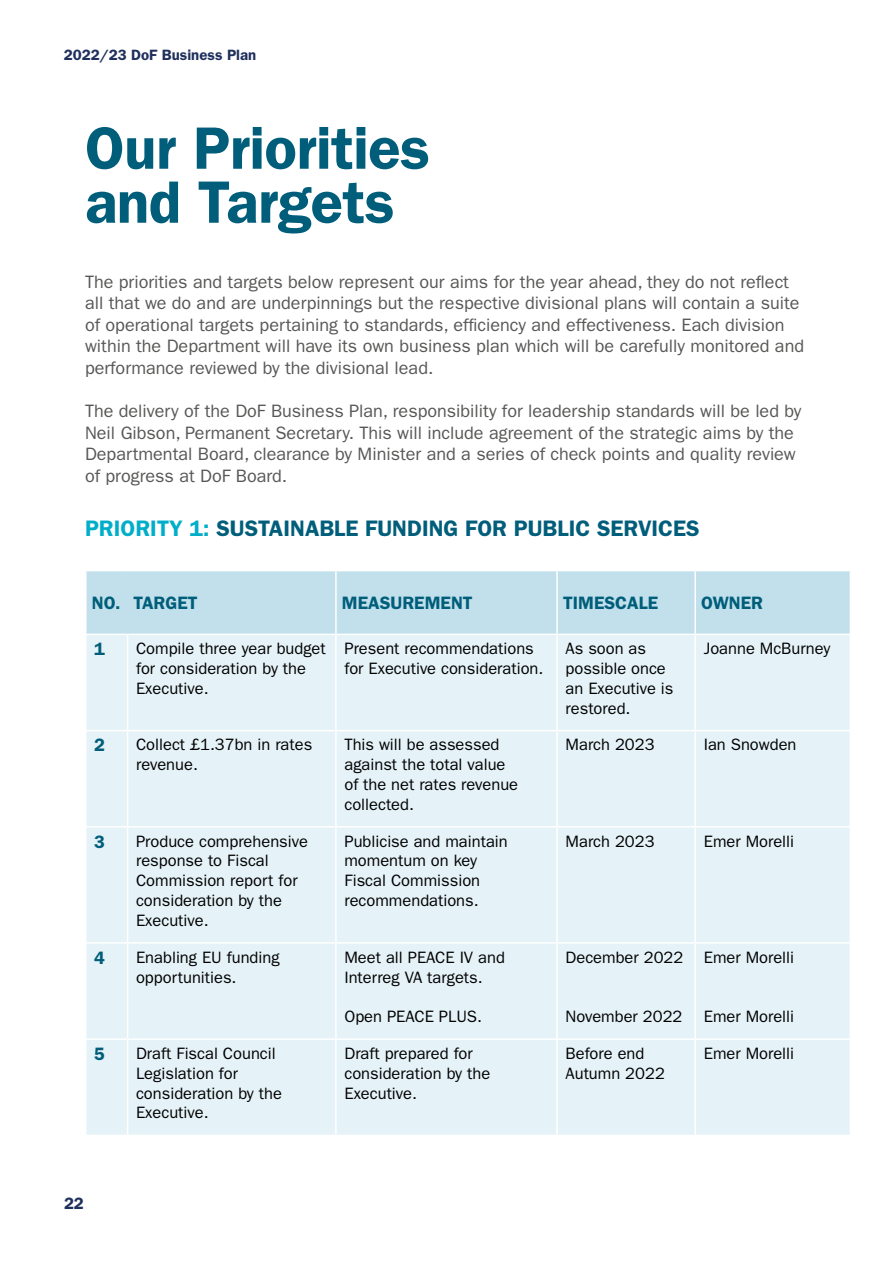
<style>
.page{position:relative;width:893px;height:1263px;background:#fff}
.page>*{position:absolute;margin:0;border:0;box-sizing:border-box;transform-origin:0 0}
.t1{font:600 60px "ITC Franklin Gothic Std";letter-spacing:-.01em;color:#005e7b}
.t2{font:600 22.5px "ITC Franklin Gothic Std";color:#005e7b}
.t3{font:18px/21.6px "ITC Franklin Gothic Std";color:#575756}
.t4{font:600 18px "ITC Franklin Gothic Std";color:#005e7b}
.t5{font:16.5px/19.8px "ITC Franklin Gothic Std";color:#000}
.t6{font:600 16.5px "ITC Franklin Gothic Std";color:#20305d}
.t7{font:600 15px "ITC Franklin Gothic Std";color:#20305d}
.s1{color:#00aeca}
</style>
<div class="page">
<div style="left:87px;top:571px;width:763px;height:63px;background:#c1e0eb"></div>
<div style="left:87px;top:635px;width:763px;height:499px;background:#e5f2f7"></div>
<hr style="left:127px;top:635px;width:1px;height:95px;background:#fff">
<hr style="left:335px;top:635px;width:2px;height:95px;background:#fff">
<hr style="left:556px;top:635px;width:2px;height:95px;background:#fff">
<hr style="left:694px;top:635px;width:2px;height:95px;background:#fff">
<hr style="left:85px;top:730px;width:43px;height:1px;background:#fff">
<hr style="left:128px;top:730px;width:208px;height:1px;background:#fff">
<hr style="left:127px;top:731px;width:1px;height:95px;background:#fff">
<hr style="left:336px;top:730px;width:221px;height:1px;background:#fff">
<hr style="left:335px;top:731px;width:2px;height:95px;background:#fff">
<hr style="left:557px;top:730px;width:138px;height:1px;background:#fff">
<hr style="left:556px;top:731px;width:2px;height:95px;background:#fff">
<hr style="left:695px;top:730px;width:156px;height:1px;background:#fff">
<hr style="left:694px;top:731px;width:2px;height:95px;background:#fff">
<hr style="left:85px;top:826px;width:43px;height:2px;background:#fff">
<hr style="left:128px;top:826px;width:208px;height:2px;background:#fff">
<hr style="left:127px;top:828px;width:1px;height:114px;background:#fff">
<hr style="left:336px;top:826px;width:221px;height:2px;background:#fff">
<hr style="left:335px;top:828px;width:2px;height:114px;background:#fff">
<hr style="left:557px;top:826px;width:138px;height:2px;background:#fff">
<hr style="left:556px;top:828px;width:2px;height:114px;background:#fff">
<hr style="left:695px;top:826px;width:156px;height:2px;background:#fff">
<hr style="left:694px;top:828px;width:2px;height:114px;background:#fff">
<hr style="left:85px;top:942px;width:43px;height:2px;background:#fff">
<hr style="left:128px;top:942px;width:208px;height:2px;background:#fff">
<hr style="left:127px;top:944px;width:1px;height:94px;background:#fff">
<hr style="left:336px;top:942px;width:221px;height:2px;background:#fff">
<hr style="left:335px;top:944px;width:2px;height:94px;background:#fff">
<hr style="left:557px;top:942px;width:138px;height:2px;background:#fff">
<hr style="left:556px;top:944px;width:2px;height:94px;background:#fff">
<hr style="left:695px;top:942px;width:156px;height:2px;background:#fff">
<hr style="left:694px;top:944px;width:2px;height:94px;background:#fff">
<hr style="left:85px;top:1038px;width:43px;height:2px;background:#fff">
<hr style="left:128px;top:1038px;width:208px;height:2px;background:#fff">
<hr style="left:127px;top:1040px;width:1px;height:94px;background:#fff">
<hr style="left:336px;top:1038px;width:221px;height:2px;background:#fff">
<hr style="left:335px;top:1040px;width:2px;height:94px;background:#fff">
<hr style="left:557px;top:1038px;width:138px;height:2px;background:#fff">
<hr style="left:556px;top:1040px;width:2px;height:94px;background:#fff">
<hr style="left:695px;top:1038px;width:156px;height:2px;background:#fff">
<hr style="left:694px;top:1040px;width:2px;height:94px;background:#fff">
<hr style="left:556px;top:571px;width:2px;height:63px;background:#fff">
<hr style="left:694px;top:571px;width:2px;height:63px;background:#fff">
<hr style="left:127px;top:571px;width:1px;height:63px;background:#c1e0eb">
<hr style="left:335px;top:571px;width:2px;height:63px;background:#fff">
<p class="t7" style="left:64px;top:46px;width:194px">2022/23 DoF Business Plan</p>
<p class="t1" style="left:85px;top:113px;width:346px">Our Priorities</p>
<p class="t1" style="left:85px;top:167px;width:311px">and Targets</p>
<p class="t3" style="left:85px;top:271px;width:721px">The priorities and targets below represent our aims for the year ahead, they do not reflect all that we do and are underpinnings but the respective divisional plans will contain a suite of operational targets pertaining to standards, efficiency and effectiveness. Each division within the Department will have its own business plan which will be carefully monitored and performance reviewed by the divisional lead.</p>
<p class="t3" style="left:85px;top:400px;width:718px">The delivery of the DoF Business Plan, responsibility for leadership standards will be led by Neil Gibson, Permanent Secretary. This will include agreement of the strategic aims by the Departmental Board, clearance by Minister and a series of check points and quality review of progress at DoF Board.</p>
<p class="t2" style="left:85px;top:515px;width:616px"><span class="s1">PRIORITY 1:</span> SUSTAINABLE FUNDING FOR PUBLIC SERVICES</p>
<p class="t4" style="left:92px;top:592px;width:30px">NO.</p>
<p class="t4" style="left:134px;top:592px;width:65px">TARGET</p>
<p class="t4" style="left:342px;top:592px;width:132px">MEASUREMENT</p>
<p class="t4" style="left:563px;top:592px;width:97px">TIMESCALE</p>
<p class="t4" style="left:701px;top:592px;width:63px">OWNER</p>
<p class="t4" style="left:94px;top:638px;width:12px">1</p>
<p class="t5" style="left:136px;top:639px;width:191px">Compile three year budget for consideration by the<br>Executive.</p>
<p class="t5" style="left:344px;top:639px;width:200px">Present recommendations for Executive consideration.</p>
<p class="t5" style="left:566px;top:639px;width:109px">As soon as possible once an Executive is restored.</p>
<p class="t5" style="left:704px;top:639px;width:128px">Joanne McBurney</p>
<p class="t4" style="left:94px;top:735px;width:12px">2</p>
<p class="t5" style="left:136px;top:735px;width:178px">Collect £1.37bn in rates revenue.</p>
<p class="t5" style="left:344px;top:735px;width:175px">This will be assessed against the total value of the net rates revenue collected.</p>
<p class="t5" style="left:566px;top:735px;width:91px">March 2023</p>
<p class="t5" style="left:704px;top:735px;width:94px">Ian Snowden</p>
<p class="t4" style="left:94px;top:831px;width:12px">3</p>
<p class="t5" style="left:136px;top:831px;width:173px">Produce comprehensive response to Fiscal<br>Commission report for consideration by the<br>Executive.</p>
<p class="t5" style="left:344px;top:831px;width:165px">Publicise and maintain momentum on key<br>Fiscal Commission recommendations.</p>
<p class="t5" style="left:566px;top:831px;width:91px">March 2023</p>
<p class="t5" style="left:704px;top:831px;width:92px">Emer Morelli</p>
<p class="t4" style="left:94px;top:947px;width:12px">4</p>
<p class="t5" style="left:136px;top:947px;width:145px">Enabling EU funding opportunities.</p>
<p class="t5" style="left:344px;top:947px;width:162px">Meet all PEACE IV and<br>Interreg VA targets.</p>
<p class="t5" style="left:344px;top:1007px;width:139px">Open PEACE PLUS.</p>
<p class="t5" style="left:566px;top:947px;width:119px">December 2022</p>
<p class="t5" style="left:704px;top:947px;width:92px">Emer Morelli</p>
<p class="t5" style="left:566px;top:1007px;width:118px">November 2022</p>
<p class="t5" style="left:704px;top:1007px;width:92px">Emer Morelli</p>
<p class="t4" style="left:94px;top:1043px;width:12px">5</p>
<p class="t5" style="left:136px;top:1043px;width:147px">Draft Fiscal Council<br>Legislation for consideration by the<br>Executive.</p>
<p class="t5" style="left:344px;top:1043px;width:147px">Draft prepared for consideration by the<br>Executive.</p>
<p class="t5" style="left:566px;top:1043px;width:101px">Before end<br>Autumn 2022</p>
<p class="t5" style="left:704px;top:1043px;width:92px">Emer Morelli</p>
<p class="t6" style="left:64px;top:1193px;width:21px">22</p>
</div>
